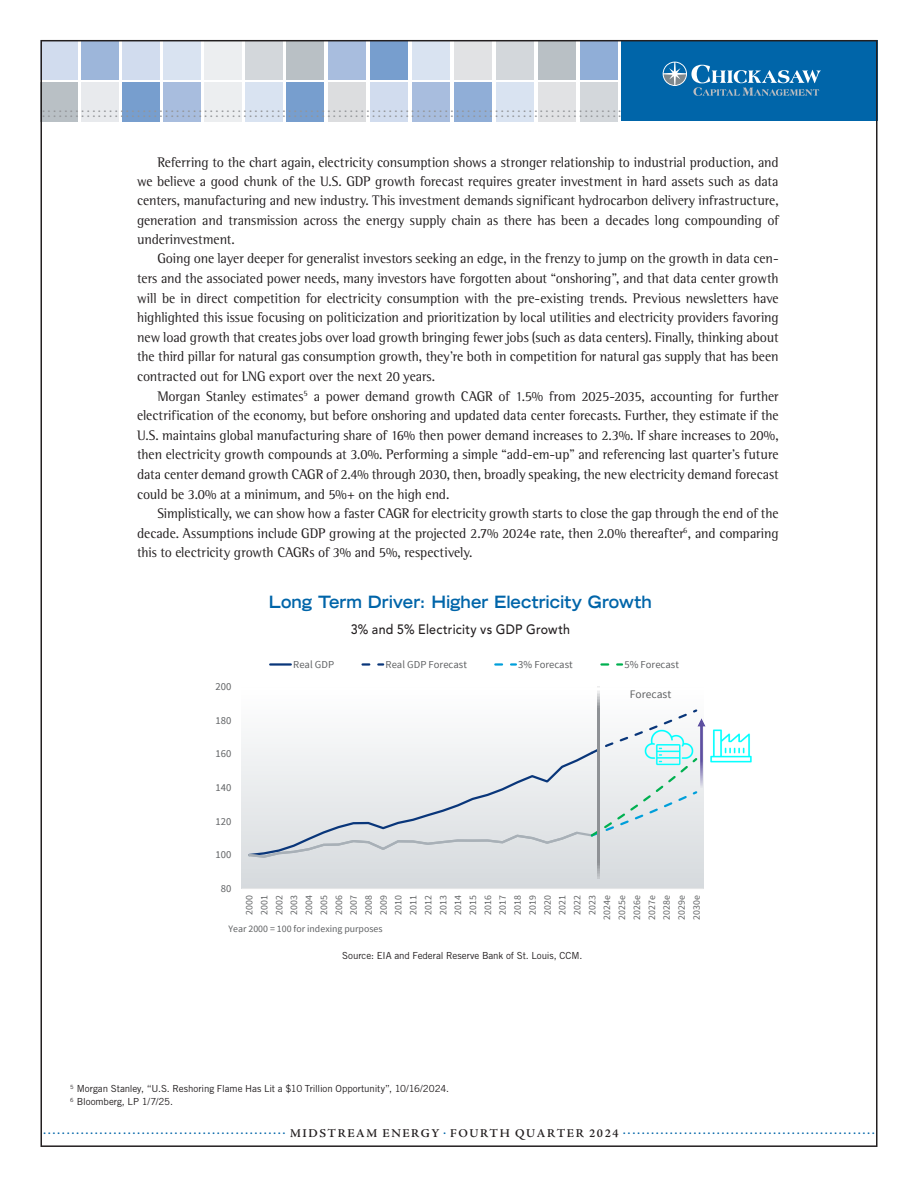
<style>
.page{position:relative;width:918px;height:1188px;background:#fff}
.page>*{position:absolute;margin:0;border:0;box-sizing:border-box;transform-origin:0 0}
.t1{font:700 expanded 16.95px "Trade Gothic LT Std";color:#0065a9;scale:.92 1}
.t2{font:15px "AG Book Rounded";color:#939598}
.t3{font:15px "AG Book Rounded";color:#0065a9}
.PG2_10-10_Body_Rest{font:14.25px/19.6px "Rotis Semi Serif";letter-spacing:-.005em;color:#231f20;text-align:justify}
.t4{font:500 13.5px "Avenir LT Std";letter-spacing:.02em;color:#231f20;scale:.92 1}
.t5{font:11.55px "Source Sans Pro";color:#606264}
.t6{font:10.65px "Source Sans Pro";letter-spacing:.005em;color:#606264}
.t7{font:9.9px/14.9px "Source Sans Pro";color:#606264;text-align:center}
.t8{font:9.75px "Trade Gothic LT Std";letter-spacing:-.01em;color:#231f20}
</style>
<div class="page">
<div style="left:287px;top:40px;width:37px;height:40px;background:#b9c0c5"></div>
<div style="left:287px;top:82px;width:37px;height:40px;background:#779ece"></div>
<div style="left:246px;top:40px;width:37px;height:40px;background:#d3d7db"></div>
<div style="left:246px;top:82px;width:37px;height:40px;background:#d9e3f1"></div>
<div style="left:205px;top:40px;width:37px;height:40px;background:#eceef0"></div>
<div style="left:205px;top:82px;width:37px;height:40px;background:#eceef0"></div>
<div style="left:164px;top:40px;width:37px;height:40px;background:#d9e3f1"></div>
<div style="left:164px;top:82px;width:37px;height:40px;background:#a8bdde"></div>
<div style="left:123px;top:40px;width:37px;height:40px;background:#d1dcee"></div>
<div style="left:123px;top:82px;width:37px;height:40px;background:#779ece"></div>
<div style="left:82px;top:40px;width:37px;height:40px;background:#9db6da"></div>
<div style="left:82px;top:82px;width:37px;height:40px;background:#e8eaed"></div>
<div style="left:40px;top:40px;width:38px;height:40px;background:#d1dcee"></div>
<div style="left:40px;top:82px;width:38px;height:40px;background:#b9c0c5"></div>
<div style="left:328px;top:40px;width:38px;height:40px;background:#a8bdde"></div>
<div style="left:328px;top:82px;width:38px;height:40px;background:#dcdddf"></div>
<div style="left:370px;top:40px;width:38px;height:40px;background:#779ece"></div>
<div style="left:370px;top:82px;width:38px;height:40px;background:#d1dcee"></div>
<div style="left:412px;top:40px;width:38px;height:40px;background:#d9e3f1"></div>
<div style="left:412px;top:82px;width:38px;height:40px;background:#a8bdde"></div>
<div style="left:454px;top:40px;width:38px;height:40px;background:#e1e2e4"></div>
<div style="left:454px;top:82px;width:38px;height:40px;background:#90aed7"></div>
<div style="left:496px;top:40px;width:38px;height:40px;background:#d3d7db"></div>
<div style="left:496px;top:82px;width:38px;height:40px;background:#d9e3f1"></div>
<div style="left:538px;top:40px;width:38px;height:40px;background:#b9c0c5"></div>
<div style="left:538px;top:82px;width:38px;height:40px;background:#e1e2e4"></div>
<div style="left:580px;top:40px;width:38px;height:40px;background:#90aed7"></div>
<div style="left:580px;top:82px;width:38px;height:40px;background:#d3d7db"></div>
<div style="left:621px;top:40px;width:257px;height:82px;background:#0065a9"></div>
<svg style="left:663px;top:62px;width:158px;height:34px"></svg>
<div style="left:242px;top:687px;width:462px;height:202px;background:linear-gradient(to bottom,#fff,#d6dadd)"></div>
<hr style="left:242px;top:888px;width:462px;height:1px;background:#e7e7e8">
<hr style="left:270px;top:663px;width:21px;height:3px;background:#09367a">
<svg style="left:363px;top:663px;width:20px;height:3px"></svg>
<svg style="left:495px;top:663px;width:21px;height:3px"></svg>
<svg style="left:601px;top:663px;width:21px;height:3px"></svg>
<svg style="left:598px;top:687px;width:2px;height:192px"></svg>
<svg style="left:247px;top:708px;width:459px;height:151px"></svg>
<img style="left:645px;top:726px;width:48px;height:44px">
<img style="left:710px;top:729px;width:42px;height:34px">
<p class="t2" style="left:42px;top:98px;width:581px">........................................................................................................</p>
<p class="t2" style="left:42px;top:103px;width:581px">........................................................................................................</p>
<p class="PG2_10-10_Body_Rest" style="left:137px;top:152px;width:643px;line-height:19.2px;text-indent:20px">Referring to the chart again, electricity consumption shows a stronger relationship to industrial production, and we believe a good chunk of the U.S. GDP growth forecast requires greater investment in hard assets such as data centers, manufacturing and new industry. This investment demands significant hydrocarbon delivery infrastructure, generation and transmission across the energy supply chain as there has been a decades long compounding of underinvestment.</p>
<p class="PG2_10-10_Body_Rest" style="left:137px;top:249px;width:643px;text-indent:20px">Going one layer deeper for generalist investors seeking an edge, in the frenzy to jump on the growth in data cen&shy;ters and the associated power needs, many investors have forgotten about “onshoring”, and that data center growth will be in direct competition for electricity consumption with the pre-existing trends. Previous newsletters have highlighted this issue focusing on politicization and prioritization by local utilities and electricity providers favoring new load growth that creates jobs over load growth bringing fewer jobs (such as data centers). Finally, thinking about the third pillar for natural gas consumption growth, they’re both in competition for natural gas supply that has been contracted out for LNG export over the next 20 years.</p>
<p class="PG2_10-10_Body_Rest" style="left:137px;top:386px;width:643px;text-indent:20px">Morgan Stanley estimates<sup>5</sup> a power demand growth CAGR of 1.5% from 2025-2035, accounting for further electrification of the economy, but before onshoring and updated data center forecasts. Further, they estimate if the U.S. maintains global manufacturing share of 16% then power demand increases to 2.3%. If share increases to 20%, then electricity growth compounds at 3.0%. Performing a simple “add-em-up” and referencing last quarter’s future data center demand growth CAGR of 2.4% through 2030, then, broadly speaking, the new electricity demand forecast could be 3.0% at a minimum, and 5%+ on the high end.</p>
<p class="PG2_10-10_Body_Rest" style="left:137px;top:503px;width:643px;text-indent:20px">Simplistically, we can show how a faster CAGR for electricity growth starts to close the gap through the end of the decade. Assumptions include GDP growing at the projected 2.7% 2024e rate, then 2.0% thereafter<sup>6</sup>, and comparing this to electricity growth CAGRs of 3% and 5%, respectively.</p>
<p class="t1" style="left:269px;top:591px;width:418px">Long Term Driver: Higher Electricity Growth</p>
<p class="t4" style="left:351px;top:622px;width:240px">3% and 5% Electricity vs GDP Growth</p>
<p class="t6" style="left:216px;top:680px;width:17px">200</p>
<p class="t6" style="left:216px;top:714px;width:17px">180</p>
<p class="t6" style="left:216px;top:747px;width:17px">160</p>
<p class="t6" style="left:216px;top:781px;width:17px">140</p>
<p class="t6" style="left:216px;top:815px;width:17px">120</p>
<p class="t6" style="left:216px;top:848px;width:17px">100</p>
<p class="t6" style="left:221px;top:882px;width:12px">80</p>
<p class="t6" style="left:293px;top:658px;width:42px">Real GDP</p>
<p class="t6" style="left:385px;top:658px;width:83px">Real GDP Forecast</p>
<p class="t6" style="left:518px;top:658px;width:56px">3% Forecast</p>
<p class="t6" style="left:624px;top:658px;width:56px">5% Forecast</p>
<p class="t5" style="left:630px;top:687px;width:43px">Forecast</p>
<p class="t7" style="left:242px;top:920px;width:26px;rotate:-90deg">2000<br>2001<br>2002<br>2003<br>2004<br>2005<br>2006<br>2007<br>2008<br>2009<br>2010<br>2011<br>2012<br>2013<br>2014<br>2015<br>2016<br>2017<br>2018<br>2019<br>2020<br>2021<br>2022<br>2023<br>2024e<br>2025e<br>2026e<br>2027e<br>2028e<br>2029e<br>2030e</p>
<p class="t7" style="left:229px;top:922px;width:156px">Year 2000 = 100 for indexing purposes</p>
<p class="t8" style="left:342px;top:949px;width:242px">Source: EIA and Federal Reserve Bank of St. Louis, CCM.</p>
<p class="t8" style="left:70px;top:1083px;width:380px"><sup>5</sup> Morgan Stanley, “U.S. Reshoring Flame Has Lit a $10 Trillion Opportunity”, 10/16/2024.</p>
<p class="t8" style="left:70px;top:1095px;width:104px"><sup>6</sup> Bloomberg, LP 1/7/25.</p>
<p class="t3" style="left:43px;top:1120px;width:833px">.................................................... <sub>MIDSTREAM</sub> <sub>ENERGY</sub> . <sub>FOURTH</sub> <sub>QUARTER</sub> <sub>2024</sub> ......................................................</p>
</div>
